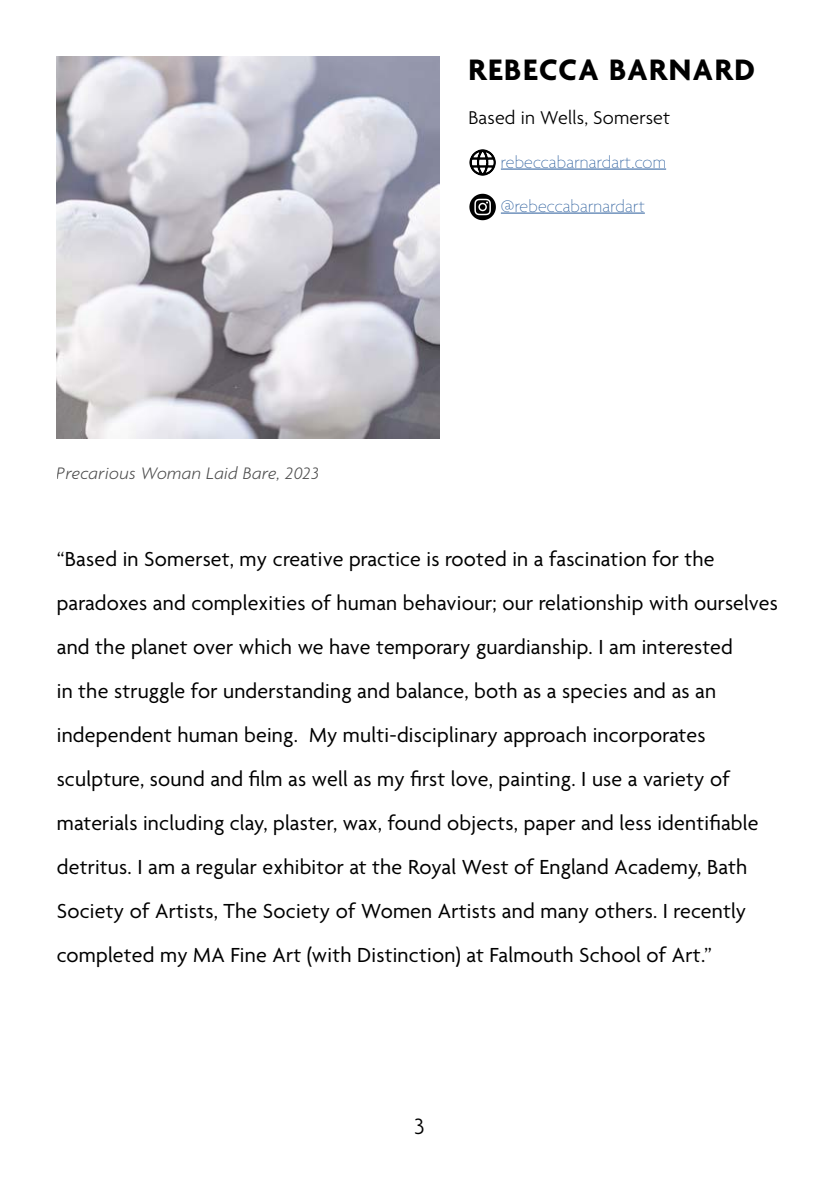
<style>
.page{position:relative;width:840px;height:1191px;background:#fff}
.page>*{position:absolute;margin:0;border:0;box-sizing:border-box;transform-origin:0 0}
.t1{font:700 32px "Agenda";letter-spacing:.05em;color:#000}
.t2{font:300 24px "Agenda";color:#000}
.t3{font:22px/44px "Agenda";letter-spacing:.01em;color:#000}
.t4{font:300 20px "Agenda";letter-spacing:.01em;color:#000}
.t5{font:100 18px "Agenda";letter-spacing:.01em;color:#275b9b}
.t6{font:italic 300 18px "Agenda";letter-spacing:.02em;color:#000}
</style>
<div class="page">
<img style="left:57px;top:57px;width:382px;height:381px">
<hr style="left:500px;top:169px;width:165px;height:1px;background:#275b9b">
<hr style="left:500px;top:213px;width:144px;height:1px;background:#275b9b">
<svg style="left:469px;top:149px;width:26px;height:27px"></svg>
<svg style="left:469px;top:194px;width:26px;height:26px"></svg>
<p class="t6" style="left:57px;top:462px;width:263px">Precarious Woman Laid Bare, 2023</p>
<h1 class="t1" style="left:468px;top:52px;width:288px">REBECCA BARNARD</h1>
<p class="t4" style="left:468px;top:106px;width:203px">Based in Wells, Somerset</p>
<p class="t5" style="left:500px;top:152px;width:167px">rebeccabarnardart.com</p>
<p class="t5" style="left:500px;top:196px;width:145px">@rebeccabarnardart</p>
<p class="t3" style="left:57px;top:538px;width:722px">“Based in Somerset, my creative practice is rooted in a fascination for the paradoxes and complexities of human behaviour; our relationship with ourselves and the planet over which we have temporary guardianship. I am interested<br>in the struggle for understanding and balance, both as a species and as an independent human being. My multi-disciplinary approach incorporates sculpture, sound and film as well as my first love, painting. I use a variety of materials including clay, plaster, wax, found objects, paper and less identifiable detritus. I am a regular exhibitor at the Royal West of England Academy, Bath Society of Artists, The Society of Women Artists and many others. I recently completed my MA Fine Art (with Distinction) at Falmouth School of Art.”</p>
<p class="t2" style="left:414px;top:1113px;width:12px">3</p>
</div>
